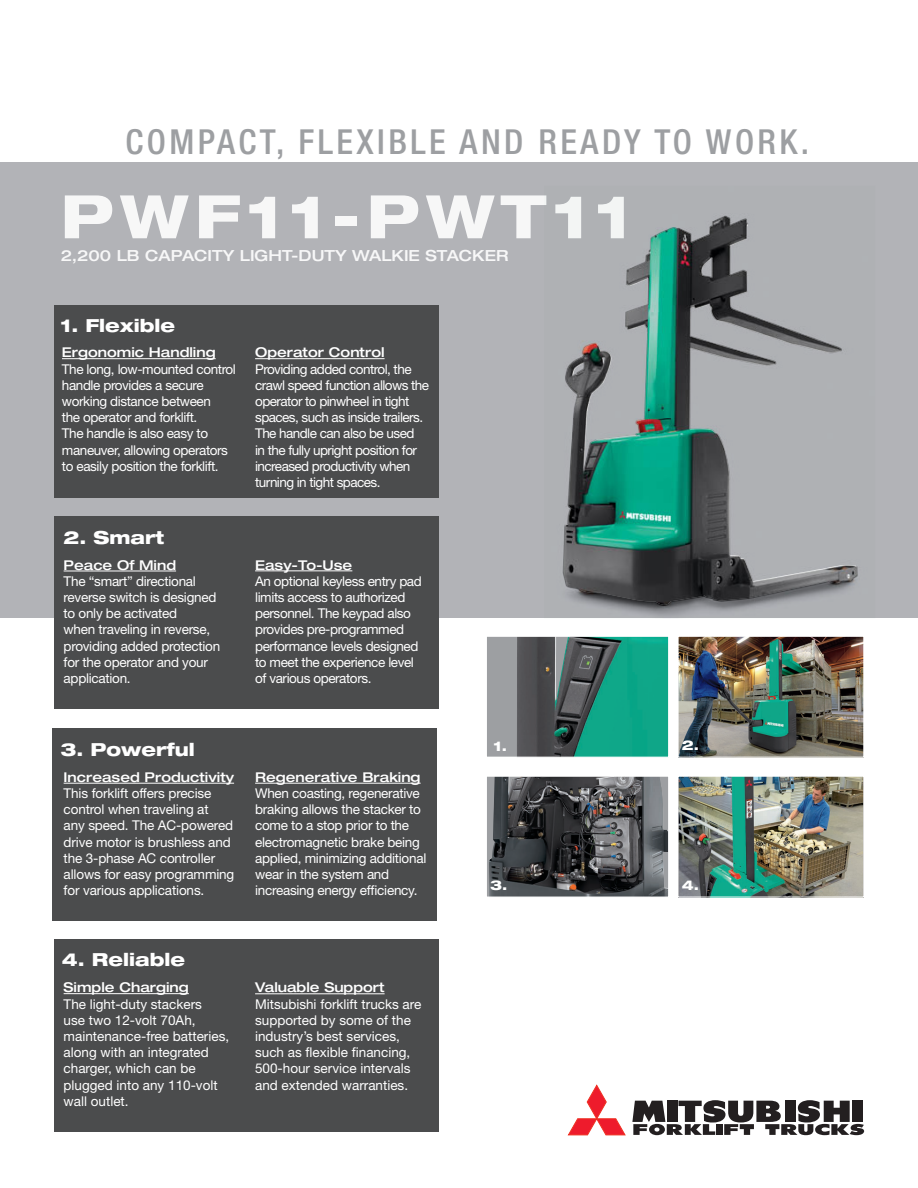
<style>
.page{position:relative;width:918px;height:1188px;background:#fff}
.page>*{position:absolute;margin:0;border:0;box-sizing:border-box;transform-origin:0 0}
.t1{font:800 expanded 60px "Helvetica Neue";letter-spacing:.1em;color:#fff}
.t2{font:500 condensed 34.5px "Helvetica Neue";letter-spacing:.1em;color:#9d9fa2}
.t3{font:800 expanded 18px "Helvetica Neue";color:#fff}
.t4{font:500 expanded 15.3px "Helvetica Neue";color:#fff}
.t5{font:13.5px/16.2px "Helvetica Neue";letter-spacing:-.02em;color:#fff}
.t6{font:13.5px/16.2px "Helvetica Neue";color:#fff}
.t7{font:13.5px/16.2px "Helvetica Neue";letter-spacing:-.04em;color:#fff}
.t8{font:500 expanded 13.5px "Helvetica Neue";color:#fff}
.t9{font:800 expanded 13.5px "Helvetica Neue";color:#fff}
.s1{font-weight:500;font-stretch:expanded}
</style>
<div class="page">
<div style="left:486px;top:636px;width:183px;height:121px;background:#9d9fa2"></div>
<img style="left:517px;top:638px;width:150px;height:117px">
<div style="left:486px;top:636px;width:183px;height:121px;border:1px solid #fff"></div>
<div style="left:52px;top:728px;width:385px;height:192px;background:#4b4c4d"></div>
<div style="left:0;top:162px;width:918px;height:456px;background:#b2b3b7"></div>
<img style="left:489px;top:778px;width:178px;height:117px">
<div style="left:486px;top:776px;width:183px;height:121px;border:1px solid #fff"></div>
<svg style="left:632px;top:1100px;width:232px;height:35px"></svg>
<svg style="left:568px;top:1085px;width:58px;height:50px"></svg>
<img style="left:680px;top:778px;width:182px;height:117px">
<div style="left:678px;top:776px;width:186px;height:121px;border:1px solid #fff"></div>
<img style="left:680px;top:638px;width:182px;height:117px">
<div style="left:678px;top:636px;width:186px;height:121px;border:1px solid #fff"></div>
<div style="left:54px;top:517px;width:385px;height:192px;background:#4b4c4d"></div>
<div style="left:54px;top:305px;width:385px;height:192px;background:#4b4c4d"></div>
<div style="left:54px;top:939px;width:385px;height:193px;background:#4b4c4d"></div>
<hr style="left:64px;top:993px;width:125px;height:1px;background:#fff">
<hr style="left:64px;top:783px;width:170px;height:1px;background:#fff">
<hr style="left:255px;top:993px;width:130px;height:1px;background:#fff">
<hr style="left:255px;top:783px;width:166px;height:1px;background:#fff">
<hr style="left:255px;top:358px;width:130px;height:1px;background:#fff">
<hr style="left:62px;top:358px;width:154px;height:1px;background:#fff">
<hr style="left:64px;top:571px;width:112px;height:1px;background:#fff">
<hr style="left:255px;top:571px;width:97px;height:1px;background:#fff">
<img style="left:562px;top:215px;width:296px;height:404px">
<p class="t2" style="left:125px;top:122px;width:685px">COMPACT, FLEXIBLE AND READY TO WORK.</p>
<h1 class="t1" style="left:60px;top:178px;width:573px">PWF11-PWT11</h1>
<p class="t4" style="left:60px;top:246px;width:450px">2,200 LB CAPACITY LIGHT-DUTY WALKIE STACKER</p>
<p class="t3" style="left:60px;top:314px;width:116px">1. Flexible</p>
<p class="t5" style="left:62px;top:344px;width:175px"><span class="s1">Ergonomic Handling<br></span>The long, low-mounted control handle provides a secure working distance between<br>the operator and forklift.<br>The handle is also easy to maneuver, allowing operators to easily position the forklift.</p>
<p class="t3" style="left:64px;top:526px;width:102px">2. Smart</p>
<p class="t8" style="left:255px;top:344px;width:131px">Operator Control</p>
<p class="t7" style="left:255px;top:360px;width:176px">Providing added control, the crawl speed function allows the operator to pinwheel in tight spaces, such as inside trailers.<br>The handle can also be used<br>in the fully upright position for increased productivity when turning in tight spaces.</p>
<p class="t5" style="left:64px;top:557px;width:158px"><span class="s1">Peace Of Mind<br></span>The “smart” directional reverse switch is designed to only be activated<br>when traveling in reverse, providing added protection for the operator and your application.</p>
<p class="t5" style="left:255px;top:556px;width:168px"><span class="s1">Easy-To-Use<br></span>An optional keyless entry pad limits access to authorized personnel. The keypad also provides pre-programmed performance levels designed to meet the experience level of various operators.</p>
<p class="t3" style="left:60px;top:738px;width:136px">3. Powerful</p>
<p class="t9" style="left:682px;top:737px;width:19px">2.</p>
<p class="t9" style="left:494px;top:737px;width:15px">1.</p>
<p class="t5" style="left:64px;top:769px;width:172px"><span class="s1">Increased Productivity<br></span>This forklift offers precise control when traveling at<br>any speed. The AC-powered drive motor is brushless and the 3-phase AC controller allows for easy programming for various applications.</p>
<p class="t8" style="left:255px;top:769px;width:167px">Regenerative Braking</p>
<p class="t5" style="left:255px;top:785px;width:173px">When coasting, regenerative braking allows the stacker to come to a stop prior to the electromagnetic brake being applied, minimizing additional wear in the system and increasing energy efficiency.</p>
<p class="t3" style="left:62px;top:948px;width:125px">4. Reliable</p>
<p class="t6" style="left:64px;top:979px;width:167px"><span class="s1">Simple Charging<br></span>The light-duty stackers<br>use two 12-volt 70Ah, maintenance-free batteries, along with an integrated charger, which can be plugged into any 110-volt wall outlet.</p>
<p class="t6" style="left:255px;top:979px;width:168px"><span class="s1">Valuable Support<br></span>Mitsubishi forklift trucks are supported by some of the industry’s best services, such as flexible financing,<br>500-hour service intervals and extended warranties.</p>
<p class="t9" style="left:490px;top:877px;width:19px">3.</p>
<p class="t9" style="left:682px;top:877px;width:19px">4.</p>
</div>
